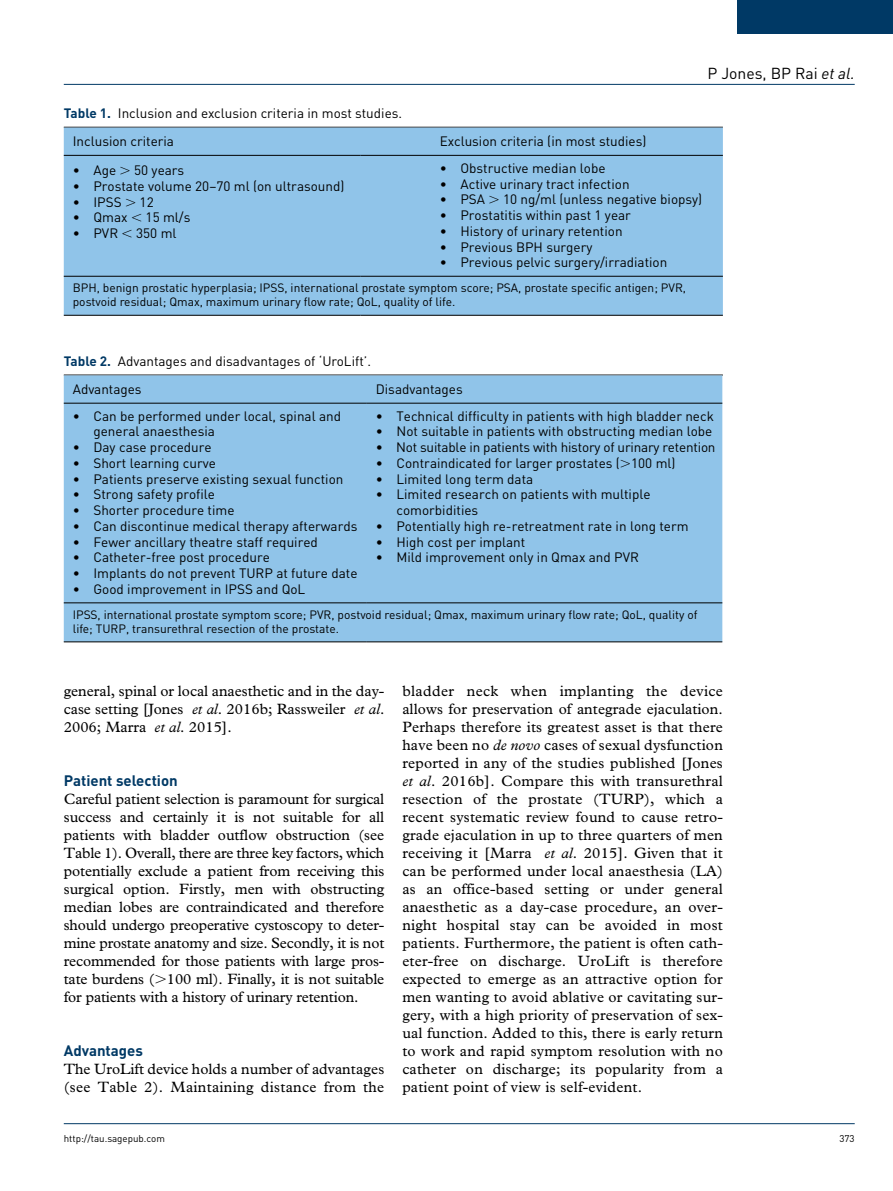
<style>
.page{position:relative;width:893px;height:1191px;background:#fff}
.page>*{position:absolute;margin:0;border:0;box-sizing:border-box;transform-origin:0 0}
.t1{font:15.75px "DIN";color:#000}
.t2{font:15px/18px "Plantin Std";color:#000;text-align:justify}
.t3{font:700 15px "DIN";color:#003965}
.t4{font:13.5px/28.5px "DIN";color:#000}
.t5{font:12px/14.2px "DIN";color:#000}
.t6{font:9.75px "DIN";color:#000}
.s1{font-style:italic}
.s2{font-weight:700;color:#003965}
</style>
<div class="page">
<hr style="left:64px;top:84px;width:791px;height:1px;background:#003965">
<hr style="left:64px;top:1123px;width:791px;height:1px;background:#003965">
<div style="left:738px;top:0;width:155px;height:34px;background:#003965"></div>
<hr style="left:64px;top:127px;width:659px;height:1px;background:#000">
<div style="left:64px;top:128px;width:659px;height:187px;background:#90c4e9"></div>
<hr style="left:64px;top:155px;width:297px;height:1px;background:#000">
<hr style="left:361px;top:155px;width:362px;height:1px;background:#000">
<hr style="left:64px;top:276px;width:297px;height:1px;background:#000">
<hr style="left:361px;top:276px;width:362px;height:1px;background:#000">
<hr style="left:64px;top:315px;width:297px;height:1px;background:#000">
<hr style="left:361px;top:315px;width:362px;height:1px;background:#000">
<hr style="left:64px;top:375px;width:659px;height:1px;background:#000">
<div style="left:64px;top:375px;width:658px;height:266px;background:#90c4e9"></div>
<hr style="left:64px;top:403px;width:303px;height:1px;background:#000">
<hr style="left:367px;top:403px;width:355px;height:1px;background:#000">
<hr style="left:64px;top:602px;width:303px;height:1px;background:#000">
<hr style="left:367px;top:602px;width:355px;height:1px;background:#000">
<hr style="left:64px;top:641px;width:303px;height:1px;background:#000">
<hr style="left:367px;top:641px;width:355px;height:1px;background:#000">
<svg style="left:121px;top:167px;width:9px;height:7px"></svg>
<svg style="left:126px;top:198px;width:9px;height:8px"></svg>
<svg style="left:132px;top:214px;width:9px;height:8px"></svg>
<svg style="left:123px;top:230px;width:9px;height:7px"></svg>
<svg style="left:490px;top:196px;width:9px;height:8px"></svg>
<svg style="left:621px;top:459px;width:9px;height:8px"></svg>
<p class="t1" style="left:707px;top:63px;width:149px">P Jones, BP Rai <span class="s1">et al.</span></p>
<p class="t4" style="left:73px;top:98px;width:331px;text-indent:-9px"><span class="s2">Table 1.</span> Inclusion and exclusion criteria in most studies.<br>Inclusion criteria</p>
<p class="t4" style="left:440px;top:127px;width:208px">Exclusion criteria (in most studies)</p>
<p class="t4" style="left:440px;top:153px;width:167px">• Obstructive median lobe</p>
<p class="t4" style="left:440px;top:169px;width:191px">• Active urinary tract infection</p>
<p class="t4" style="left:440px;top:185px;width:47px">• PSA</p>
<p class="t4" style="left:503px;top:185px;width:201px">10 ng/ml (unless negative biopsy)</p>
<p class="t4" style="left:440px;top:201px;width:193px">• Prostatitis within past 1 year</p>
<p class="t4" style="left:440px;top:216px;width:184px">• History of urinary retention</p>
<p class="t4" style="left:440px;top:232px;width:154px">• Previous BPH surgery</p>
<p class="t4" style="left:440px;top:248px;width:229px">• Previous pelvic surgery/irradiation</p>
<p class="t5" style="left:73px;top:280px;width:615px">BPH, benign prostatic hyperplasia; IPSS, international prostate symptom score; PSA, prostate specific antigen; PVR, postvoid residual; Qmax, maximum urinary flow rate; QoL, quality of life.</p>
<p class="t4" style="left:73px;top:156px;width:45px">• Age</p>
<p class="t4" style="left:134px;top:156px;width:52px">50 years</p>
<p class="t4" style="left:73px;top:171px;width:273px">• Prostate volume 20–70 ml (on ultrasound)</p>
<p class="t4" style="left:73px;top:187px;width:50px">• IPSS</p>
<p class="t4" style="left:140px;top:187px;width:16px">12</p>
<p class="t4" style="left:73px;top:203px;width:56px">• Qmax</p>
<p class="t4" style="left:146px;top:203px;width:46px">15 ml/s</p>
<p class="t4" style="left:73px;top:219px;width:47px">• PVR</p>
<p class="t4" style="left:136px;top:219px;width:42px">350 ml</p>
<p class="t4" style="left:73px;top:346px;width:300px;text-indent:-9px"><span class="s2">Table 2.</span> Advantages and disadvantages of ‘UroLift’.<br>Advantages</p>
<p class="t4" style="left:376px;top:375px;width:88px">Disadvantages</p>
<p class="t4" style="left:93px;top:407px;width:249px;line-height:15.8px;text-indent:-21px">• Can be performed under local, spinal and general anaesthesia</p>
<p class="t4" style="left:73px;top:433px;width:140px">• Day case procedure</p>
<p class="t4" style="left:73px;top:448px;width:145px">• Short learning curve</p>
<p class="t4" style="left:73px;top:464px;width:272px">• Patients preserve existing sexual function</p>
<p class="t4" style="left:73px;top:480px;width:144px">• Strong safety profile</p>
<p class="t4" style="left:73px;top:496px;width:163px">• Shorter procedure time</p>
<p class="t4" style="left:73px;top:511px;width:286px">• Can discontinue medical therapy afterwards</p>
<p class="t4" style="left:73px;top:527px;width:247px">• Fewer ancillary theatre staff required</p>
<p class="t4" style="left:73px;top:543px;width:199px">• Catheter-free post procedure</p>
<p class="t4" style="left:73px;top:559px;width:286px">• Implants do not prevent TURP at future date</p>
<p class="t4" style="left:73px;top:574px;width:234px">• Good improvement in IPSS and QoL</p>
<p class="t4" style="left:376px;top:401px;width:340px">• Technical difficulty in patients with high bladder neck</p>
<p class="t4" style="left:376px;top:417px;width:338px">• Not suitable in patients with obstructing median lobe</p>
<p class="t4" style="left:376px;top:433px;width:341px">• Not suitable in patients with history of urinary retention</p>
<p class="t4" style="left:376px;top:448px;width:301px">• Contraindicated for larger prostates ( 100 ml)</p>
<p class="t4" style="left:376px;top:464px;width:159px">• Limited long term data</p>
<p class="t4" style="left:396px;top:486px;width:256px;line-height:15.8px;text-indent:-21px">• Limited research on patients with multiple comorbidities</p>
<p class="t4" style="left:376px;top:511px;width:314px">• Potentially high re-retreatment rate in long term</p>
<p class="t4" style="left:376px;top:527px;width:151px">• High cost per implant</p>
<p class="t4" style="left:376px;top:543px;width:265px">• Mild improvement only in Qmax and PVR</p>
<p class="t5" style="left:73px;top:607px;width:626px">IPSS, international prostate symptom score; PVR, postvoid residual; Qmax, maximum urinary flow rate; QoL, quality of life; TURP, transurethral resection of the prostate.</p>
<p class="t2" style="left:64px;top:682px;width:322px">general, spinal or local anaesthetic and in the day&shy;case setting [Jones <span class="s1">et al</span>. 2016b; Rassweiler <span class="s1">et al</span>.<br>2006; Marra <span class="s1">et al</span>. 2015].</p>
<p class="t3" style="left:64px;top:771px;width:116px">Patient selection</p>
<p class="t2" style="left:64px;top:790px;width:322px">Careful patient selection is paramount for surgical success and certainly it is not suitable for all patients with bladder outflow obstruction (see Table 1). Overall, there are three key factors, which potentially exclude a patient from receiving this surgical option. Firstly, men with obstructing median lobes are contraindicated and therefore should undergo preoperative cystoscopy to deter&shy;mine prostate anatomy and size. Secondly, it is not recommended for those patients with large pros&shy;tate burdens ( 100 ml). Finally, it is not suitable for patients with a history of urinary retention.</p>
<p class="t3" style="left:64px;top:1041px;width:81px">Advantages</p>
<p class="t2" style="left:64px;top:1060px;width:322px">The UroLift device holds a number of advantages (see Table 2). Maintaining distance from the</p>
<p class="t2" style="left:402px;top:682px;width:322px">bladder neck when implanting the device allows for preservation of antegrade ejaculation.<br>Perhaps therefore its greatest asset is that there have been no <span class="s1">de novo</span> cases of sexual dysfunction reported in any of the studies published [Jones <span class="s1">et al</span>. 2016b]. Compare this with transurethral resection of the prostate (TURP), which a recent systematic review found to cause retro&shy;grade ejaculation in up to three quarters of men receiving it [Marra <span class="s1">et al</span>. 2015]. Given that it can be performed under local anaesthesia (LA) as an office-based setting or under general anaesthetic as a day-case procedure, an over&shy;night hospital stay can be avoided in most patients. Furthermore, the patient is often cath&shy;eter-free on discharge. UroLift is therefore expected to emerge as an attractive option for men wanting to avoid ablative or cavitating sur&shy;gery, with a high priority of preservation of sex&shy;ual function. Added to this, there is early return to work and rapid symptom resolution with no catheter on discharge; its popularity from a patient point of view is self-evident.</p>
<p class="t6" style="left:64px;top:1132px;width:103px">http://tau.sagepub.com</p>
<p class="t6" style="left:839px;top:1132px;width:17px">373</p>
</div>
